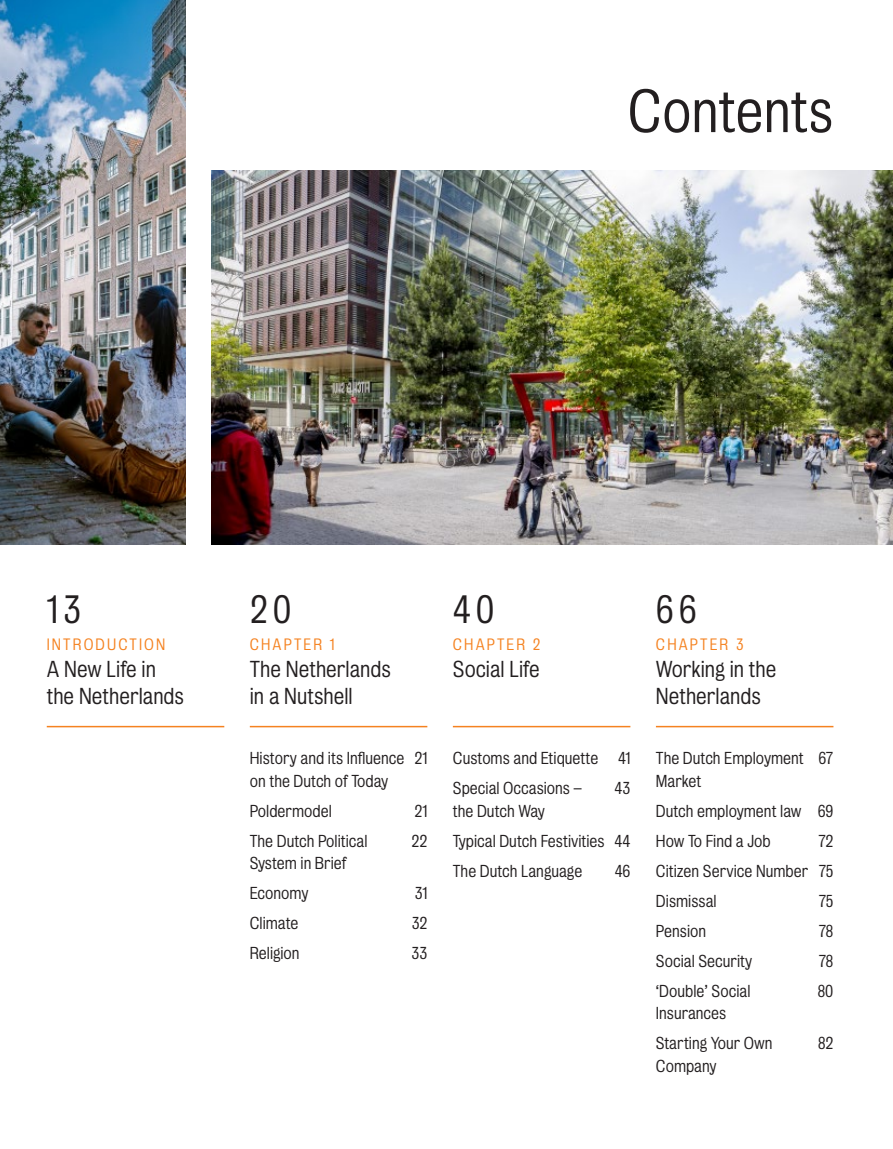
<style>
.page{position:relative;width:893px;height:1149px;background:#fff}
.page>*{position:absolute;margin:0;border:0;box-sizing:border-box;transform-origin:0 0}
.t1{font:55.5px "Bureau Grotesque Five One";color:#231f20}
.t2{font:36px "Bureau Grotesque Five One";letter-spacing:.14em;color:#231f20}
.t3{font:21px/27px "Bureau Grotesque Five One";color:#231f20}
.t4{font:15.75px/22.5px "Bureau Grotesque Five One";color:#231f20}
.t5{font:15px "Bureau Grotesque Five One";letter-spacing:.14em;color:#f58220}
</style>
<div class="page">
<img style="left:0;top:0;width:186px;height:544px">
<hr style="left:47px;top:725px;width:177px;height:2px;background:#f58220">
<hr style="left:250px;top:725px;width:177px;height:2px;background:#f58220">
<hr style="left:453px;top:725px;width:177px;height:2px;background:#f58220">
<hr style="left:656px;top:725px;width:177px;height:2px;background:#f58220">
<img style="left:211px;top:170px;width:682px;height:374px">
<h1 class="t1" style="left:628px;top:80px;width:207px">Contents</h1>
<h2 class="t2" style="left:47px;top:589px;width:36px">13</h2>
<p class="t5" style="left:47px;top:635px;width:120px">INTRODUCTION</p>
<h3 class="t3" style="left:47px;top:655px;width:139px">A New Life in the Netherlands</h3>
<h2 class="t2" style="left:250px;top:589px;width:43px">20</h2>
<p class="t5" style="left:250px;top:635px;width:86px">CHAPTER 1</p>
<h3 class="t3" style="left:250px;top:655px;width:143px">The Netherlands in a Nutshell</h3>
<p class="t4" style="left:250px;top:746px;width:156px">History and its Influence on the Dutch of Today</p>
<p class="t4" style="left:414px;top:746px;width:14px">21</p>
<p class="t4" style="left:250px;top:799px;width:84px">Poldermodel</p>
<p class="t4" style="left:414px;top:799px;width:14px">21</p>
<p class="t4" style="left:250px;top:829px;width:119px">The Dutch Political<br>System in Brief</p>
<p class="t4" style="left:412px;top:829px;width:17px">22</p>
<p class="t4" style="left:250px;top:881px;width:60px">Economy</p>
<p class="t4" style="left:415px;top:881px;width:14px">31</p>
<p class="t4" style="left:250px;top:911px;width:50px">Climate</p>
<p class="t4" style="left:412px;top:911px;width:17px">32</p>
<p class="t4" style="left:250px;top:941px;width:51px">Religion</p>
<p class="t4" style="left:412px;top:941px;width:17px">33</p>
<h2 class="t2" style="left:453px;top:589px;width:43px">40</h2>
<p class="t5" style="left:453px;top:635px;width:89px">CHAPTER 2</p>
<h3 class="t3" style="left:453px;top:655px;width:88px">Social Life</h3>
<p class="t4" style="left:453px;top:746px;width:147px">Customs and Etiquette</p>
<p class="t4" style="left:618px;top:746px;width:14px">41</p>
<p class="t4" style="left:453px;top:776px;width:130px">Special Occasions – the Dutch Way</p>
<p class="t4" style="left:615px;top:776px;width:17px">43</p>
<p class="t4" style="left:453px;top:825px;width:179px;line-height:30px">Typical Dutch Festivities 44<br>The Dutch Language</p>
<p class="t4" style="left:615px;top:859px;width:17px">46</p>
<h2 class="t2" style="left:656px;top:589px;width:43px">66</h2>
<p class="t5" style="left:656px;top:635px;width:89px">CHAPTER 3</p>
<h3 class="t3" style="left:656px;top:655px;width:122px">Working in the<br>Netherlands</h3>
<p class="t4" style="left:656px;top:746px;width:149px">The Dutch Employment<br>Market</p>
<p class="t4" style="left:818px;top:746px;width:17px">67</p>
<p class="t4" style="left:656px;top:795px;width:179px;line-height:30px">Dutch employment law 69<br>How To Find a Job</p>
<p class="t4" style="left:656px;top:825px;width:179px;line-height:30px;text-align:justify;text-indent:163px">72<br>Citizen Service Number 75<br>Dismissal</p>
<p class="t4" style="left:819px;top:889px;width:16px">75</p>
<p class="t4" style="left:656px;top:919px;width:52px">Pension</p>
<p class="t4" style="left:819px;top:919px;width:16px">78</p>
<p class="t4" style="left:656px;top:949px;width:98px">Social Security</p>
<p class="t4" style="left:819px;top:949px;width:16px">78</p>
<p class="t4" style="left:656px;top:979px;width:96px">‘Double’ Social<br>Insurances</p>
<p class="t4" style="left:817px;top:979px;width:18px">80</p>
<p class="t4" style="left:656px;top:1031px;width:118px">Starting Your Own<br>Company</p>
<p class="t4" style="left:818px;top:1031px;width:17px">82</p>
</div>
